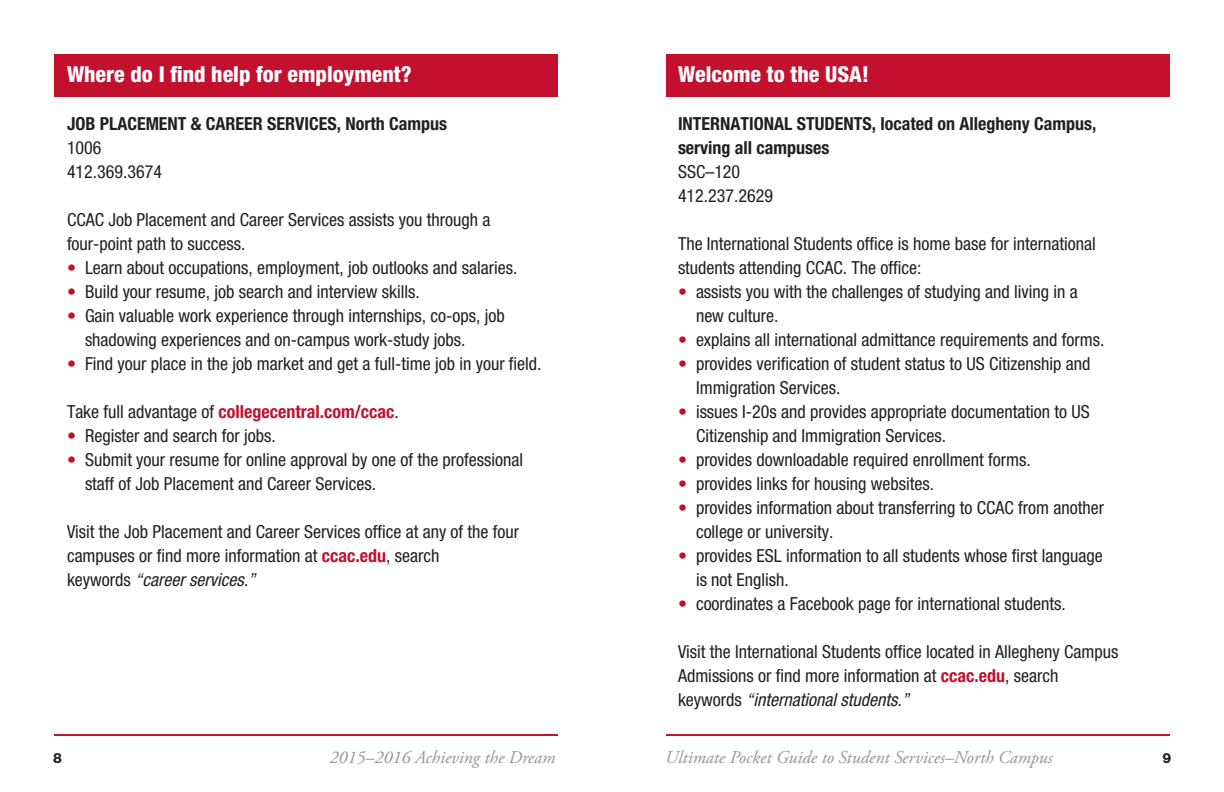
<style>
.page{position:relative;width:1224px;height:792px;background:#fff}
.page>*{position:absolute;margin:0;border:0;box-sizing:border-box;transform-origin:0 0}
.heads{font:800 condensed 22px "Helvetica Neue LT Std";color:#fff}
.text{font:condensed 18px/24px "Helvetica Neue LT Std";color:#231f20}
.heads-2{font:condensed 18px/24px "Helvetica Neue LT Std";color:#231f20}
.subs{font:700 condensed 18px "Helvetica Neue LT Std";color:#231f20}
.t1{font:italic 18px "Adobe Garamond Pro";color:#939598}
.text-2{font:700 condensed 18px "Helvetica Neue LT Std";color:#c3102f}
.t2{font:800 14px "Helvetica Neue LT Std";color:#231f20}
.s1{color:#c3102f}
.s2{font-weight:400;color:#231f20}
.s3{font-weight:700;color:#c3102f}
.s4{font-style:italic}
</style>
<div class="page">
<div style="left:54px;top:54px;width:504px;height:42px;background:#c3102f"></div>
<hr style="left:54px;top:734px;width:504px;height:2px;background:#c3102f">
<div style="left:666px;top:54px;width:504px;height:42px;background:#c3102f"></div>
<hr style="left:666px;top:734px;width:504px;height:2px;background:#c3102f">
<p class="heads" style="left:67px;top:60px;width:346px">Where do I find help for employment?</p>
<p class="subs" style="left:67px;top:112px;width:382px">JOB PLACEMENT &amp; CAREER SERVICES, North Campus</p>
<p class="text" style="left:67px;top:135px;width:36px">1006</p>
<p class="text" style="left:67px;top:159px;width:97px">412.369.3674</p>
<p class="text" style="left:67px;top:207px;width:425px">CCAC Job Placement and Career Services assists you through a four-point path to success.</p>
<p class="text" style="left:67px;top:255px;width:452px"><span class="s1">•</span> Learn about occupations, employment, job outlooks and salaries.</p>
<p class="text" style="left:67px;top:279px;width:354px"><span class="s1">•</span> Build your resume, job search and interview skills.</p>
<p class="text" style="left:85px;top:303px;width:421px;text-indent:-18px"><span class="s1">•</span> Gain valuable work experience through internships, co-ops, job shadowing experiences and on-campus work-study jobs.</p>
<p class="text" style="left:67px;top:351px;width:476px"><span class="s1">•</span> Find your place in the job market and get a full-time job in your field.</p>
<p class="text-2" style="left:67px;top:400px;width:333px"><span class="s2">Take full advantage of</span> collegecentral.com/ccac<span class="s2">.</span></p>
<p class="text" style="left:67px;top:423px;width:210px"><span class="s1">•</span> Register and search for jobs.</p>
<p class="text" style="left:85px;top:447px;width:440px;text-indent:-18px"><span class="s1">•</span> Submit your resume for online approval by one of the professional staff of Job Placement and Career Services.</p>
<p class="text" style="left:67px;top:519px;width:454px">Visit the Job Placement and Career Services office at any of the four campuses or find more information at <span class="s3">ccac.edu</span>, search<br>keywords <span class="s4">“career services.”</span></p>
<p class="heads" style="left:678px;top:60px;width:193px">Welcome to the USA!</p>
<p class="subs" style="left:678px;top:112px;width:420px">INTERNATIONAL STUDENTS, located on Allegheny Campus,</p>
<p class="subs" style="left:678px;top:136px;width:153px">serving all campuses</p>
<p class="text" style="left:678px;top:159px;width:64px">SSC–120</p>
<p class="text" style="left:678px;top:183px;width:97px">412.237.2629</p>
<p class="text" style="left:678px;top:231px;width:419px">The International Students office is home base for international students attending CCAC. The office:</p>
<p class="text" style="left:696px;top:279px;width:383px;text-indent:-18px"><span class="s1">•</span> assists you with the challenges of studying and living in a new culture.</p>
<p class="text" style="left:678px;top:327px;width:428px"><span class="s1">•</span> explains all international admittance requirements and forms.</p>
<p class="text" style="left:696px;top:351px;width:396px;text-indent:-18px"><span class="s1">•</span> provides verification of student status to US Citizenship and<br>Immigration Services.</p>
<p class="text" style="left:696px;top:399px;width:395px;text-indent:-18px"><span class="s1">•</span> issues I-20s and provides appropriate documentation to US<br>Citizenship and Immigration Services.</p>
<p class="text" style="left:678px;top:447px;width:354px"><span class="s1">•</span> provides downloadable required enrollment forms.</p>
<p class="text" style="left:678px;top:471px;width:258px"><span class="s1">•</span> provides links for housing websites.</p>
<p class="text" style="left:696px;top:495px;width:410px;text-indent:-18px"><span class="s1">•</span> provides information about transferring to CCAC from another college or university.</p>
<p class="text" style="left:696px;top:543px;width:408px;text-indent:-18px"><span class="s1">•</span> provides ESL information to all students whose first language is not English.</p>
<p class="text" style="left:678px;top:591px;width:389px"><span class="s1">•</span> coordinates a Facebook page for international students.</p>
<p class="heads-2" style="left:678px;top:639px;width:442px">Visit the International Students office located in Allegheny Campus<br>Admissions or find more information at <span class="s3">ccac.edu</span>, search keywords <span class="s4">“international students.”</span></p>
<p class="t2" style="left:53px;top:750px;width:10px">8</p>
<p class="t1" style="left:330px;top:747px;width:227px">2015–2016 Achieving the Dream</p>
<p class="t1" style="left:665px;top:747px;width:389px">Ultimate Pocket Guide to Student Services–North Campus</p>
<p class="t2" style="left:1162px;top:750px;width:10px">9</p>
</div>
